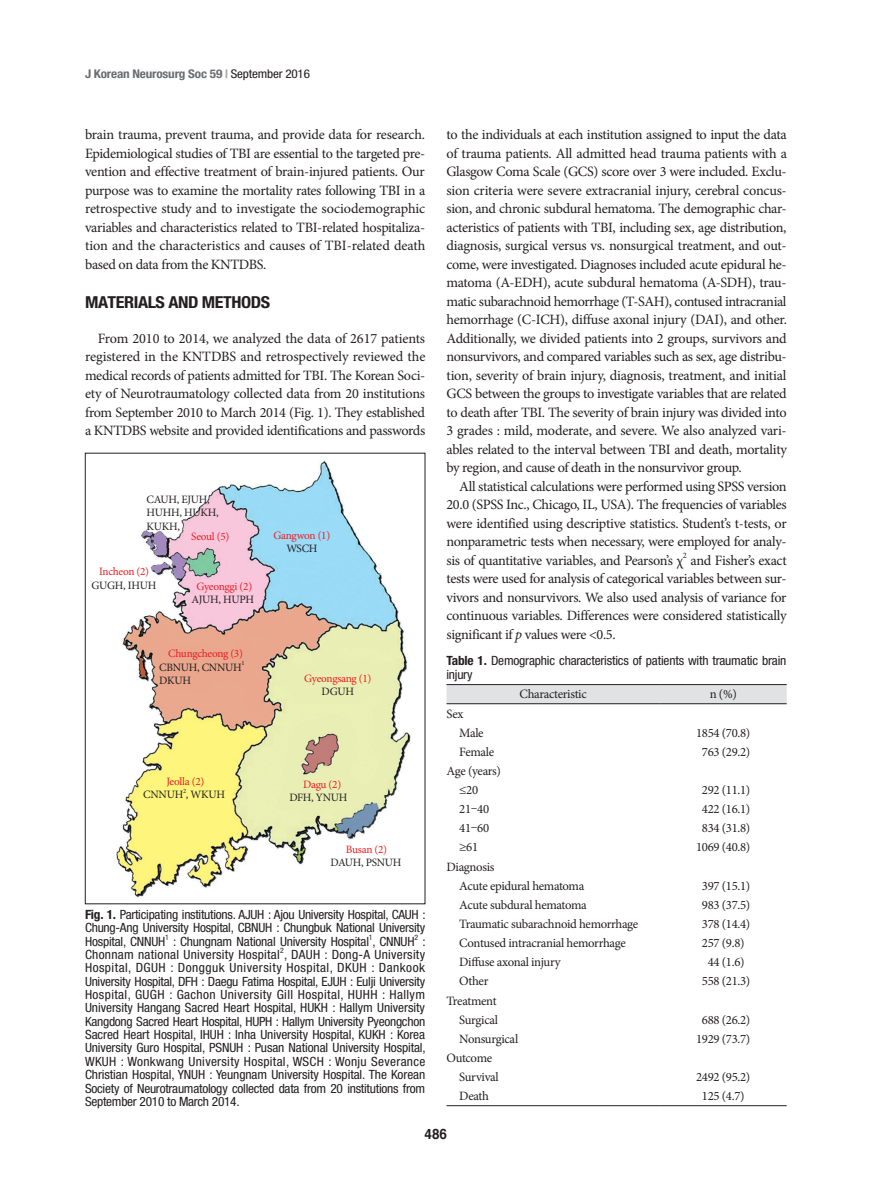
<style>
.page{position:relative;width:893px;height:1191px;background:#fff}
.page>*{position:absolute;margin:0;border:0;box-sizing:border-box;transform-origin:0 0}
.큰제목{font:700 condensed 16.5px "Helvetica Neue LT Std";letter-spacing:-.025em;color:#231f20;scale:1.1 1}
.본문_JKNS{font:14.25px/18.5px "Minion Pro";letter-spacing:-.025em;color:#231f20;text-align:justify}
.t1{font:700 14.25px "Helvetica";color:#231f20;scale:.95 1}
.그림제목_JKN_s{font:condensed 12.75px/13.4px "Helvetica Neue LT Std";letter-spacing:-.015em;color:#231f20;text-align:justify;scale:1.05 1}
.표본문_JKNS{font:12.75px "Minion Pro";letter-spacing:-.025em;color:#231f20}
.표제목_JKNS{font:condensed 12.75px/13.5px "Helvetica Neue LT Std";letter-spacing:-.015em;color:#231f20;scale:1.05 1}
.그림제목_JKN_s-2{font:condensed 12.75px/13.4px "Helvetica Neue LT Std";letter-spacing:.02em;color:#231f20;text-align:right;scale:1.05 1}
.t2{font:700 condensed 12px "Helvetica Neue LT Std";letter-spacing:-.015em;color:#6c6d70;scale:1.1 1}
.그림안_글{font:11.25px "Minion Pro";letter-spacing:-.025em;color:#231f20}
.그림안_글-2{font:11.25px "Minion Pro";letter-spacing:-.03em;color:#ee1d23}
.본문_JKNS-2{font:8.25px "Minion Pro";color:#231f20}
.그림제목_JKN_s-3{font:condensed 7.5px "Helvetica Neue LT Std";color:#231f20;scale:1.05 1}
.그림안_글-3{font:6.6px "Minion Pro";color:#231f20}
.s1{color:#a8a9ad}
.s2{font-weight:400;color:#231f20}
.s3{font-weight:700}
.s4{font-style:italic}
</style>
<div class="page">
<div style="left:446px;top:685px;width:341px;height:18px;background:#e1e2e4"></div>
<hr style="left:446px;top:684px;width:214px;height:1px;background:#231f20">
<hr style="left:660px;top:684px;width:127px;height:1px;background:#231f20">
<hr style="left:446px;top:1105px;width:214px;height:1px;background:#231f20">
<hr style="left:660px;top:1105px;width:127px;height:1px;background:#231f20">
<hr style="left:446px;top:703px;width:214px;height:1px;background:#231f20">
<hr style="left:660px;top:703px;width:127px;height:1px;background:#231f20">
<img style="left:116px;top:460px;width:295px;height:438px">
<p class="t2" style="left:85px;top:66px;width:206px">J Korean Neurosurg Soc 59 <span class="s1">|</span> <span class="s2">September 2016</span></p>
<p class="본문_JKNS" style="left:85px;top:126px;width:342px">brain trauma, prevent trauma, and provide data for research.<br>Epidemiological studies of TBI are essential to the targeted pre&shy;vention and effective treatment of brain-injured patients. Our purpose was to examine the mortality rates following TBI in a retrospective study and to investigate the sociodemographic variables and characteristics related to TBI-related hospitaliza&shy;tion and the characteristics and causes of TBI-related death based on data from the KNTDBS.</p>
<p class="큰제목" style="left:85px;top:292px;width:170px">MATERIALS AND METHODS</p>
<p class="본문_JKNS" style="left:85px;top:329px;width:342px;text-indent:13px">From 2010 to 2014, we analyzed the data of 2617 patients registered in the KNTDBS and retrospectively reviewed the medical records of patients admitted for TBI. The Korean Soci&shy;ety of Neurotraumatology collected data from 20 institutions from September 2010 to March 2014 (Fig. 1). They established a KNTDBS website and provided identifications and passwords</p>
<p class="그림안_글" style="left:146px;top:491px;width:65px">CAUH, EJUH,</p>
<p class="그림안_글" style="left:146px;top:505px;width:74px">HUHH, HUKH,</p>
<p class="그림안_글" style="left:146px;top:518px;width:35px">KUKH,</p>
<p class="그림안_글-2" style="left:99px;top:564px;width:51px">Incheon (2)</p>
<p class="그림안_글" style="left:91px;top:578px;width:66px">GUGH, IHUH</p>
<p class="그림안_글-2" style="left:191px;top:529px;width:40px">Seoul (5)</p>
<p class="그림안_글-2" style="left:196px;top:579px;width:57px">Gyeonggi (2)</p>
<p class="그림안_글" style="left:192px;top:592px;width:64px">AJUH, HUPH</p>
<p class="그림안_글-2" style="left:168px;top:646px;width:76px">Chungcheong (3)</p>
<p class="그림안_글" style="left:159px;top:659px;width:84px">CBNUH, CNNUH</p>
<p class="그림안_글-3" style="left:241px;top:659px;width:5px">1</p>
<p class="그림안_글" style="left:159px;top:673px;width:33px">DKUH</p>
<p class="그림안_글-2" style="left:274px;top:528px;width:58px">Gangwon (1)</p>
<p class="그림안_글" style="left:286px;top:541px;width:33px">WSCH</p>
<p class="그림안_글-2" style="left:304px;top:670px;width:69px">Gyeongsang (1)</p>
<p class="그림안_글" style="left:322px;top:684px;width:34px">DGUH</p>
<p class="그림안_글-2" style="left:166px;top:773px;width:39px">Jeolla (2)</p>
<p class="그림안_글" style="left:143px;top:787px;width:83px">CNNUH , WKUH</p>
<p class="그림안_글-3" style="left:183px;top:786px;width:5px">2</p>
<p class="그림안_글-2" style="left:303px;top:776px;width:40px">Dagu (2)</p>
<p class="그림안_글" style="left:289px;top:790px;width:59px">DFH, YNUH</p>
<p class="그림안_글-2" style="left:346px;top:841px;width:43px">Busan (2)</p>
<p class="그림안_글" style="left:330px;top:855px;width:72px">DAUH, PSNUH</p>
<p class="그림제목_JKN_s" style="left:85px;top:907px;width:326px"><span class="s3">Fig. 1.</span> Participating institutions. AJUH : Ajou University Hospital, CAUH :<br>Chung-Ang University Hospital, CBNUH : Chungbuk National University Hospital, CNNUH</p>
<p class="그림제목_JKN_s-3" style="left:369px;top:932px;width:5px">1</p>
<p class="그림제목_JKN_s-3" style="left:414px;top:932px;width:5px">2</p>
<p class="그림제목_JKN_s-2" style="left:85px;top:934px;width:326px">:<br>Chonnam national University Hospital , DAUH : Dong-A University</p>
<p class="그림제목_JKN_s-3" style="left:165px;top:932px;width:5px">1</p>
<p class="그림제목_JKN_s" style="left:173px;top:934px;width:231px">: Chungnam National University Hospital , CNNUH</p>
<p class="그림제목_JKN_s-3" style="left:280px;top:946px;width:5px">2</p>
<p class="그림제목_JKN_s" style="left:85px;top:961px;width:326px">Hospital, DGUH : Dongguk University Hospital, DKUH : Dankook University Hospital, DFH : Daegu Fatima Hospital, EJUH : Eulji University Hospital, GUGH : Gachon University Gill Hospital, HUHH : Hallym University Hangang Sacred Heart Hospital, HUKH : Hallym University Kangdong Sacred Heart Hospital, HUPH : Hallym University Pyeongchon Sacred Heart Hospital, IHUH : Inha University Hospital, KUKH : Korea University Guro Hospital, PSNUH : Pusan National University Hospital, WKUH : Wonkwang University Hospital, WSCH : Wonju Severance Christian Hospital, YNUH : Yeungnam University Hospital. The Korean Society of Neurotraumatology collected data from 20 institutions from September 2010 to March 2014.</p>
<p class="본문_JKNS" style="left:446px;top:126px;width:342px">to the individuals at each institution assigned to input the data of trauma patients. All admitted head trauma patients with a Glasgow Coma Scale (GCS) score over 3 were included. Exclu&shy;sion criteria were severe extracranial injury, cerebral concus&shy;sion, and chronic subdural hematoma. The demographic char&shy;acteristics of patients with TBI, including sex, age distribution, diagnosis, surgical versus vs. nonsurgical treatment, and out&shy;come, were investigated. Diagnoses included acute epidural he&shy;matoma (A-EDH), acute subdural hematoma (A-SDH), trau&shy;matic subarachnoid hemorrhage (T-SAH), contused intracranial hemorrhage (C-ICH), diffuse axonal injury (DAI), and other.<br>Additionally, we divided patients into 2 groups, survivors and nonsurvivors, and compared variables such as sex, age distribu&shy;tion, severity of brain injury, diagnosis, treatment, and initial GCS between the groups to investigate variables that are related to death after TBI. The severity of brain injury was divided into 3 grades : mild, moderate, and severe. We also analyzed vari&shy;ables related to the interval between TBI and death, mortality by region, and cause of death in the nonsurvivor group.</p>
<p class="본문_JKNS" style="left:446px;top:477px;width:342px;text-indent:13px">All statistical calculations were performed using SPSS version 20.0 (SPSS Inc., Chicago, IL, USA). The frequencies of variables were identified using descriptive statistics. Student’s t-tests, or nonparametric tests when necessary, were employed for analy&shy;sis of quantitative variables, and Pearson’s χ</p>
<p class="본문_JKNS-2" style="left:683px;top:550px;width:5px">2</p>
<p class="본문_JKNS" style="left:446px;top:551px;width:342px;text-indent:244px">and Fisher’s exact tests were used for analysis of categorical variables between sur&shy;vivors and nonsurvivors. We also used analysis of variance for continuous variables. Differences were considered statistically significant if <span class="s4">p</span> values were &lt;0.5.</p>
<p class="표제목_JKNS" style="left:446px;top:654px;width:325px"><span class="s3">Table 1.</span> Demographic characteristics of patients with traumatic brain injury</p>
<p class="표본문_JKNS" style="left:519px;top:685px;width:69px">Characteristic</p>
<p class="표본문_JKNS" style="left:710px;top:685px;width:29px">n (%)</p>
<p class="표본문_JKNS" style="left:446px;top:705px;width:19px">Sex</p>
<p class="표본문_JKNS" style="left:459px;top:724px;width:26px">Male</p>
<p class="표본문_JKNS" style="left:696px;top:724px;width:56px">1854 (70.8)</p>
<p class="표본문_JKNS" style="left:459px;top:743px;width:37px">Female</p>
<p class="표본문_JKNS" style="left:702px;top:743px;width:50px">763 (29.2)</p>
<p class="표본문_JKNS" style="left:446px;top:762px;width:56px">Age (years)</p>
<p class="표본문_JKNS" style="left:459px;top:781px;width:20px">≤20</p>
<p class="표본문_JKNS" style="left:702px;top:781px;width:50px">292 (11.1)</p>
<p class="표본문_JKNS" style="left:459px;top:800px;width:31px">21–40</p>
<p class="표본문_JKNS" style="left:702px;top:800px;width:50px">422 (16.1)</p>
<p class="표본문_JKNS" style="left:459px;top:819px;width:31px">41–60</p>
<p class="표본문_JKNS" style="left:702px;top:819px;width:50px">834 (31.8)</p>
<p class="표본문_JKNS" style="left:459px;top:838px;width:20px">≥61</p>
<p class="표본문_JKNS" style="left:696px;top:838px;width:56px">1069 (40.8)</p>
<p class="표본문_JKNS" style="left:446px;top:858px;width:50px">Diagnosis</p>
<p class="표본문_JKNS" style="left:459px;top:877px;width:127px">Acute epidural hematoma</p>
<p class="표본문_JKNS" style="left:702px;top:877px;width:50px">397 (15.1)</p>
<p class="표본문_JKNS" style="left:459px;top:896px;width:129px">Acute subdural hematoma</p>
<p class="표본문_JKNS" style="left:702px;top:896px;width:50px">983 (37.5)</p>
<p class="표본문_JKNS" style="left:459px;top:915px;width:180px">Traumatic subarachnoid hemorrhage</p>
<p class="표본문_JKNS" style="left:702px;top:915px;width:50px">378 (14.4)</p>
<p class="표본문_JKNS" style="left:459px;top:934px;width:168px">Contused intracranial hemorrhage</p>
<p class="표본문_JKNS" style="left:702px;top:934px;width:44px">257 (9.8)</p>
<p class="표본문_JKNS" style="left:459px;top:953px;width:103px">Diffuse axonal injury</p>
<p class="표본문_JKNS" style="left:708px;top:953px;width:38px">44 (1.6)</p>
<p class="표본문_JKNS" style="left:459px;top:972px;width:31px">Other</p>
<p class="표본문_JKNS" style="left:702px;top:972px;width:50px">558 (21.3)</p>
<p class="표본문_JKNS" style="left:446px;top:992px;width:52px">Treatment</p>
<p class="표본문_JKNS" style="left:459px;top:1011px;width:40px">Surgical</p>
<p class="표본문_JKNS" style="left:702px;top:1011px;width:50px">688 (26.2)</p>
<p class="표본문_JKNS" style="left:459px;top:1030px;width:60px">Nonsurgical</p>
<p class="표본문_JKNS" style="left:696px;top:1030px;width:56px">1929 (73.7)</p>
<p class="표본문_JKNS" style="left:446px;top:1049px;width:47px">Outcome</p>
<p class="표본문_JKNS" style="left:459px;top:1068px;width:41px">Survival</p>
<p class="표본문_JKNS" style="left:696px;top:1068px;width:56px">2492 (95.2)</p>
<p class="표본문_JKNS" style="left:459px;top:1087px;width:31px">Death</p>
<p class="표본문_JKNS" style="left:702px;top:1087px;width:44px">125 (4.7)</p>
<p class="t1" style="left:425px;top:1123px;width:25px">486</p>
</div>
